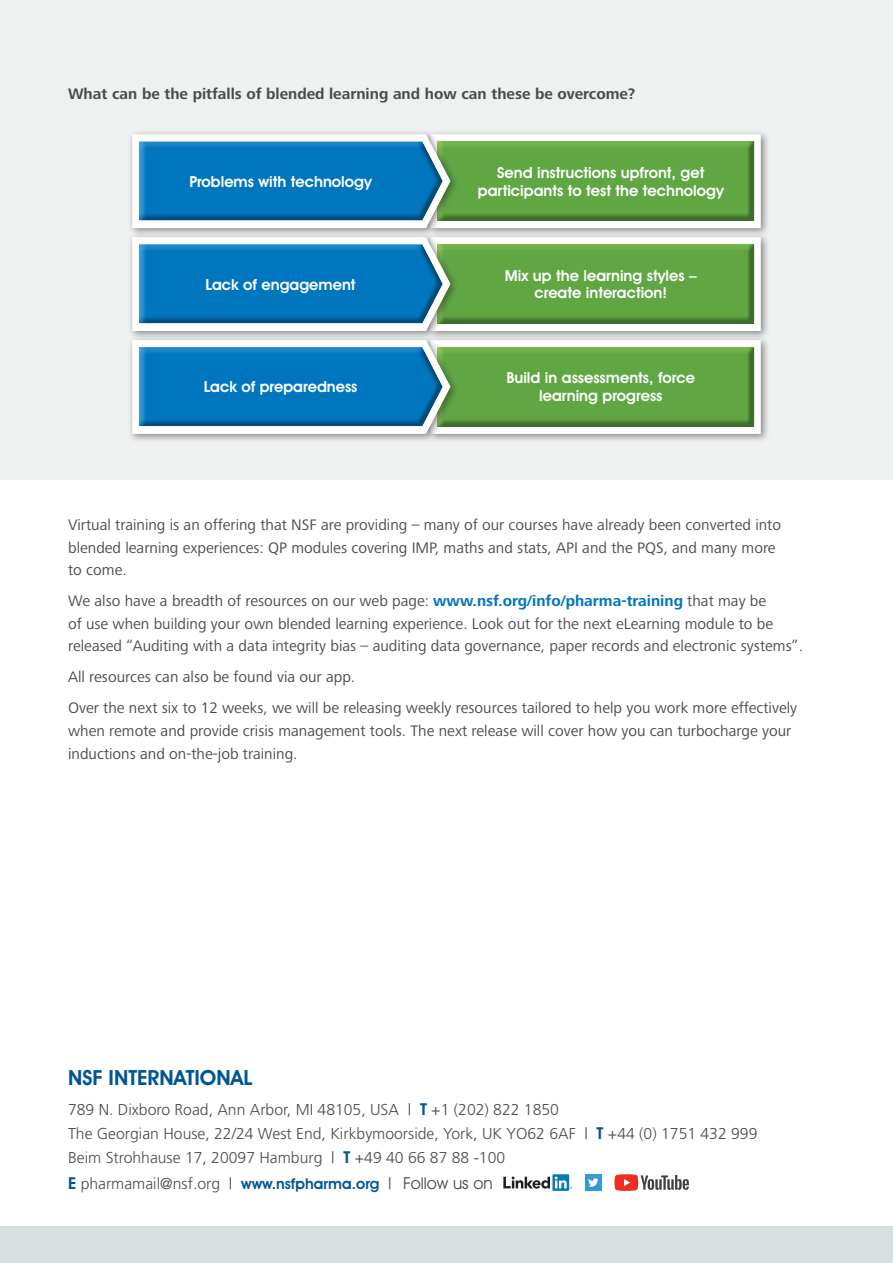
<style>
.page{position:relative;width:893px;height:1263px;background:#fff}
.page>*{position:absolute;margin:0;border:0;box-sizing:border-box;transform-origin:0 0}
.COMPANY_in_contact_i{font:600 21px "Avant Garde IT Cby BT";color:#005595}
.t1{font:16.5px "Avant Garde IT Cby BT";color:#4b4c4d}
.BODY_COPY{font:15.75px/22.5px "Frutiger Next LTW1 G";color:#4b4c4d}
.BODY_COPY-2{font:300 15.75px "Frutiger";color:#4b4c4d}
.BODY_COPY-3{font:700 15.75px "Frutiger Next LTW1 G";color:#4b4c4d}
.BODY_COPY-4{font:600 15.3px/17.9px "Avant Garde IT Cby BT";color:#fff;text-align:center}
.s1{font-weight:700;color:#0076be}
.s2{font-family:"Avant Garde IT Cby BT";font-weight:600;font-size:16.5px;color:#005595}
.s3{font-family:"Avant Garde IT Cby BT";font-weight:600;font-size:15px;color:#005595}
</style>
<div class="page">
<div style="left:0;top:0;width:893px;height:480px;background:#eef1f0"></div>
<div style="left:0;top:1227px;width:893px;height:36px;background:#d9dfdf"></div>
<div style="left:585px;top:1174px;width:17px;height:17px;background:#339ad5"></div>
<svg style="left:588px;top:1178px;width:10px;height:9px"></svg>
<div style="left:552px;top:1174px;width:17px;height:17px;background:#007bb6"></div>
<svg style="left:503px;top:1176px;width:69px;height:13px"></svg>
<svg style="left:614px;top:1174px;width:75px;height:17px"></svg>
<div style="left:426px;top:130px;width:344px;height:108px;background:#231f20;opacity:.5"></div>
<div style="left:426px;top:336px;width:344px;height:107px;background:#231f20;opacity:.5"></div>
<div style="left:128px;top:336px;width:331px;height:107px;background:#e3e6e5"></div>
<svg style="left:129px;top:131px;width:635px;height:308px;background:#62a598"></svg>
<p class="BODY_COPY-3" style="left:68px;top:84px;width:569px">What can be the pitfalls of blended learning and how can these be overcome?</p>
<p class="BODY_COPY-4" style="left:189px;top:172px;width:184px">Problems with technology</p>
<p class="BODY_COPY-4" style="left:206px;top:275px;width:151px">Lack of engagement</p>
<p class="BODY_COPY-4" style="left:204px;top:378px;width:155px">Lack of preparedness</p>
<p class="BODY_COPY-4" style="left:478px;top:163px;width:248px">Send instructions upfront, get participants to test the technology</p>
<p class="BODY_COPY-4" style="left:505px;top:266px;width:193px">Mix up the learning styles – create interaction!</p>
<p class="BODY_COPY-4" style="left:507px;top:369px;width:190px">Build in assessments, force learning progress</p>
<p class="BODY_COPY" style="left:68px;top:514px;width:714px">Virtual training is an offering that NSF are providing – many of our courses have already been converted into blended learning experiences: QP modules covering IMP, maths and stats, API and the PQS, and many more to come.</p>
<p class="BODY_COPY" style="left:68px;top:590px;width:736px">We also have a breadth of resources on our web page: <span class="s1">www.nsf.org/info/pharma-training</span> that may be<br>of use when building your own blended learning experience. Look out for the next eLearning module to be released “Auditing with a data integrity bias – auditing data governance, paper records and electronic systems”.</p>
<p class="BODY_COPY" style="left:68px;top:666px;width:288px">All resources can also be found via our app.</p>
<p class="BODY_COPY" style="left:68px;top:697px;width:730px">Over the next six to 12 weeks, we will be releasing weekly resources tailored to help you work more effectively when remote and provide crisis management tools. The next release will cover how you can turbocharge your inductions and on-the-job training.</p>
<p class="COMPANY_in_contact_i" style="left:68px;top:1065px;width:186px">NSF INTERNATIONAL</p>
<p class="BODY_COPY-2" style="left:68px;top:1100px;width:492px">789 N. Dixboro Road, Ann Arbor, MI 48105, USA | <span class="s2">T</span> +1 (202) 822 1850</p>
<p class="BODY_COPY-2" style="left:68px;top:1125px;width:691px">The Georgian House, 22/24 West End, Kirkbymoorside, York, UK YO62 6AF | <span class="s2">T</span> +44 (0) 1751 432 999</p>
<p class="BODY_COPY-2" style="left:68px;top:1149px;width:439px">Beim Strohhause 17, 20097 Hamburg | <span class="s2">T</span> +49 40 66 87 88 -100</p>
<p class="BODY_COPY-2" style="left:68px;top:1175px;width:325px"><span class="s2">E</span> pharmamail@nsf.org | <span class="s3">www.nsfpharma.org</span> |</p>
<p class="t1" style="left:403px;top:1173px;width:91px">Follow us on</p>
</div>
